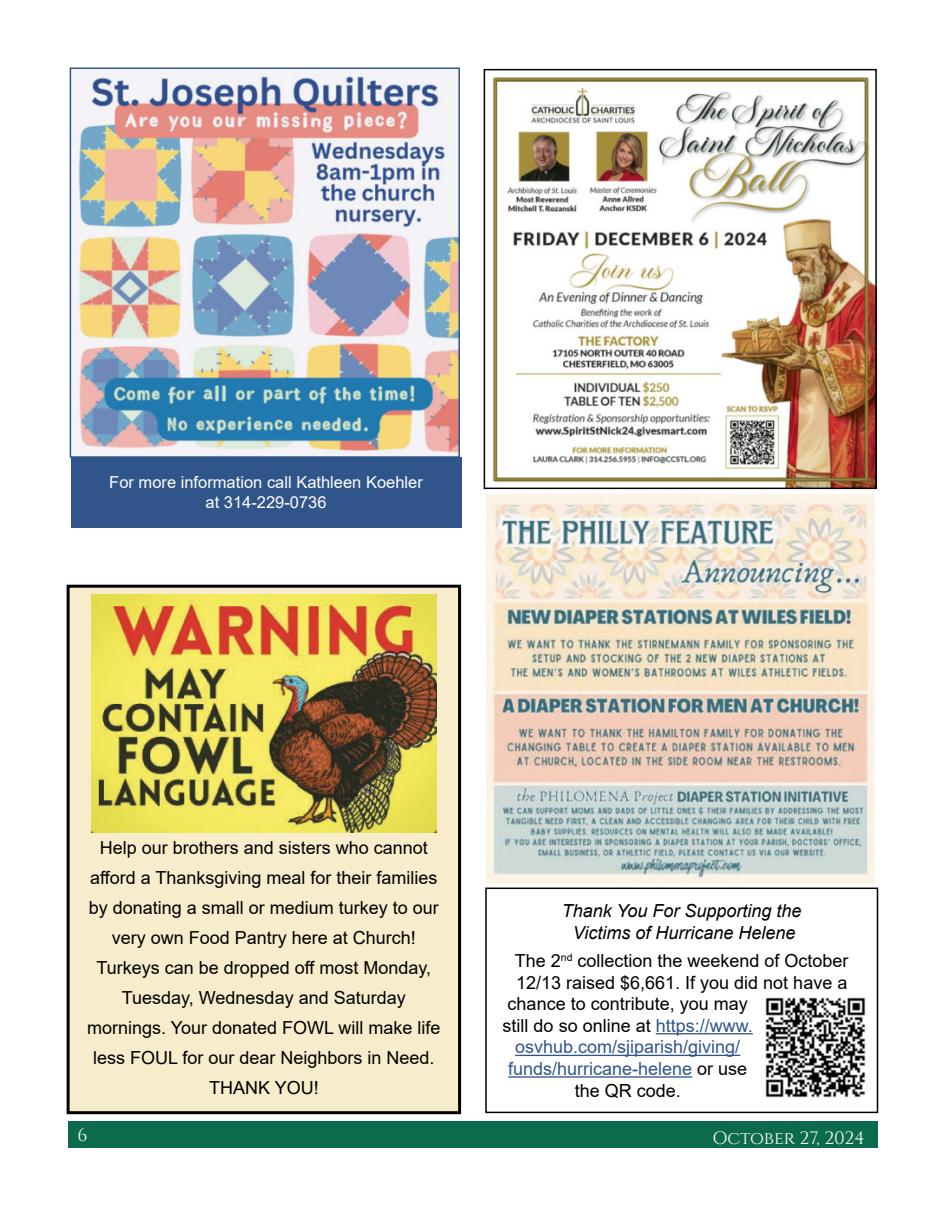
<style>
.page{position:relative;width:945px;height:1215px;background:#fff}
.page>*{position:absolute;margin:0;border:0;box-sizing:border-box;transform-origin:0 0}
.Pastor_Letter_body{font:18px/30px "Snjtxp Arial";color:#000;text-align:center}
.Pastor_Letter_body-2{font:18px "Cnsqqc Arial";color:#000}
.Pastor_Letter_body-3{font:italic 18px/21.6px "Arial";color:#000;text-align:center}
.Pastor_Letter_body-4{font:18px "Snjtxp Arial";color:#30558a}
.Pastor_Letter_body-5{font:18px "Cnsqqc Arial";color:#30558a}
.t1{font:18px "Xvxcpr Cinzel";letter-spacing:-.005em;color:#fff}
.t2{font:18px "Cxqvhx Cinzel";color:#fff}
.Pastor_Letter_body-6{font:16.5px/19.8px "Cnsqqc Arial";color:#fff;text-align:center}
.s1{font-family:"Cnsqqc Arial"}
.s2{color:#30558a}
.s3{color:#000}
</style>
<div class="page">
<div style="left:68px;top:1121px;width:810px;height:27px;background:#0c6b4d"></div>
<img style="left:73px;top:71px;width:384px;height:384px">
<div style="left:70px;top:68px;width:390px;height:390px;border:2px solid #30558a"></div>
<div style="left:71px;top:457px;width:390px;height:70px;background:#30558a"></div>
<img style="left:492px;top:76px;width:382px;height:410px">
<div style="left:484px;top:69px;width:393px;height:420px;border:2px solid #000"></div>
<div style="left:68px;top:586px;width:392px;height:527px;background:#f7eccb"></div>
<div style="left:67px;top:585px;width:394px;height:529px;border:3px solid #000"></div>
<img style="left:92px;top:594px;width:344px;height:238px">
<img style="left:486px;top:495px;width:389px;height:389px">
<hr style="left:656px;top:1033px;width:97px;height:1px;background:#30558a">
<hr style="left:515px;top:1055px;width:225px;height:1px;background:#30558a">
<hr style="left:508px;top:1076px;width:184px;height:2px;background:#30558a">
<div style="left:485px;top:888px;width:393px;height:225px;border:2px solid #000"></div>
<img style="left:765px;top:997px;width:101px;height:101px">
<p class="Pastor_Letter_body-6" style="left:109px;top:473px;width:315px">For more information call Kathleen Koehler at 314-229-0736</p>
<p class="Pastor_Letter_body" style="left:89px;top:833px;width:352px"><span class="s1">Help our brothers and sisters who cannot </span>afford a Thanksgiving meal for their families by donating a small or medium turkey to our <span class="s1">very own Food Pantry here at Church!</span></p>
<p class="Pastor_Letter_body" style="left:87px;top:953px;width:355px">Turkeys can be dropped off most Monday, <span class="s1">Tuesday, Wednesday and Saturday </span>mornings. Your donated FOWL will make life less FOUL for our dear Neighbors in Need.<br>THANK YOU!</p>
<p class="Pastor_Letter_body-3" style="left:562px;top:900px;width:241px">Thank You For Supporting the<br>Victims of Hurricane Helene</p>
<p class="Pastor_Letter_body-2" style="left:515px;top:948px;width:335px">The 2<sup>nd</sup> collection the weekend of October</p>
<p class="Pastor_Letter_body-2" style="left:516px;top:970px;width:333px">12/13 raised $6,661. If you did not have a</p>
<p class="Pastor_Letter_body-2" style="left:508px;top:992px;width:242px">chance to contribute, you may</p>
<p class="Pastor_Letter_body-2" style="left:503px;top:1013px;width:252px">still do so online at <span class="s2">https://www.</span></p>
<p class="Pastor_Letter_body-4" style="left:515px;top:1035px;width:227px">osvhub.com/sjiparish/giving/</p>
<p class="Pastor_Letter_body-5" style="left:508px;top:1056px;width:241px">funds/hurricane-helene <span class="s3">or use</span></p>
<p class="Pastor_Letter_body-2" style="left:575px;top:1078px;width:108px">the QR code.</p>
<p class="t2" style="left:78px;top:1125px;width:12px">6</p>
<p class="t1" style="left:713px;top:1127px;width:154px">OCTOBER 27, 2024</p>
</div>
